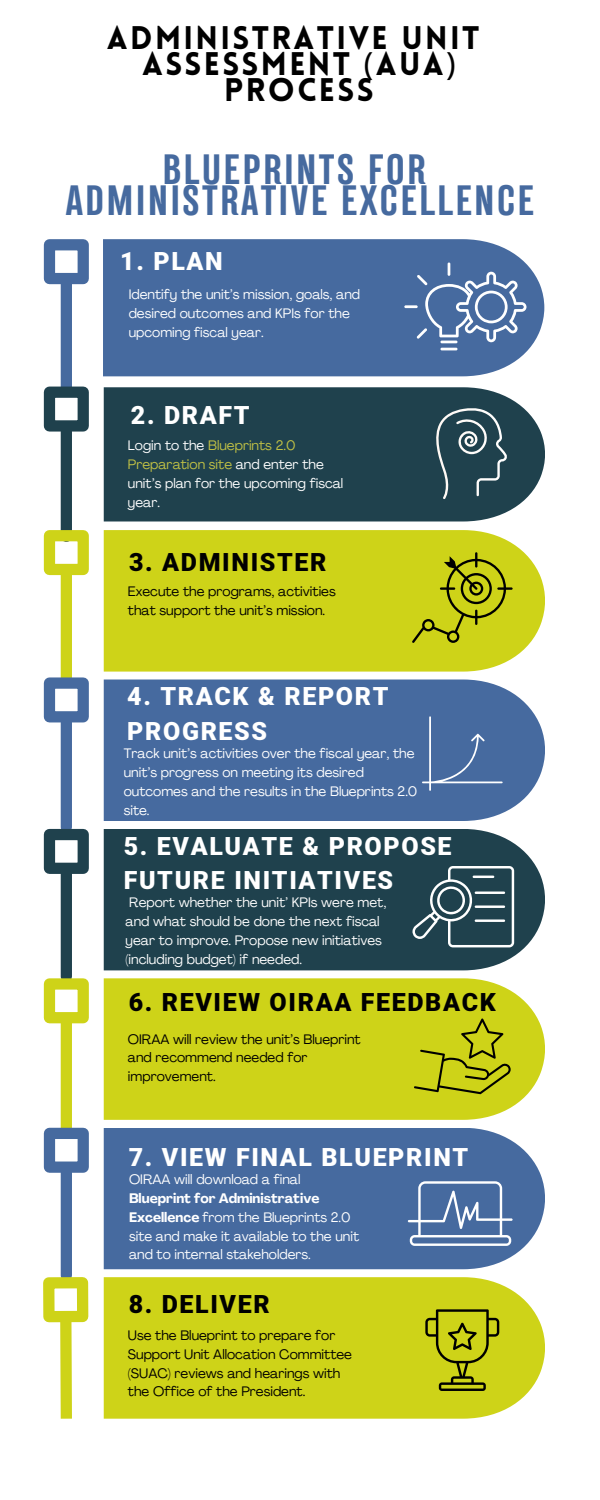
<style>
.page{position:relative;width:600px;height:1500px;background:#fff}
.page>*{position:absolute;margin:0;border:0;box-sizing:border-box;transform-origin:0 0}
.t1{font:700 38.7px/31.5px "TT Backwards Sans";letter-spacing:.055em;color:#466a9f;text-align:center}
.t2{font:900 32px/26.2px "Lovelo";letter-spacing:.075em;color:#000;text-align:center}
.t3{font:900 25px/34.5px "Mardoto";letter-spacing:.065em;color:#fff}
.t4{font:900 25px "Mardoto";letter-spacing:.065em;color:#000}
.t5{font:13.6px/18.9px "Agrandir";color:#fff}
.t6{font:13.6px/18.9px "Agrandir";color:#000}
.s1{font-family:"Noto Sans";font-weight:400}
.s2{color:#c0c045}
.s3{font-weight:700}
</style>
<div class="page">
<div style="left:61px;top:284px;width:11px;height:103px;background:#466a9f"></div>
<div style="left:44px;top:239px;width:45px;height:45px;border:11px solid #466a9f"></div>
<div style="left:61px;top:432px;width:11px;height:104px;background:#1f414d"></div>
<div style="left:44px;top:387px;width:45px;height:45px;border:11px solid #1f414d"></div>
<div style="left:61px;top:575px;width:11px;height:103px;background:#ced318"></div>
<div style="left:44px;top:530px;width:45px;height:45px;border:11px solid #ced318"></div>
<div style="left:61px;top:722px;width:11px;height:105px;background:#466a9f"></div>
<div style="left:44px;top:677px;width:45px;height:45px;border:11px solid #466a9f"></div>
<div style="left:61px;top:874px;width:11px;height:103px;background:#1f414d"></div>
<div style="left:44px;top:829px;width:45px;height:45px;border:11px solid #1f414d"></div>
<div style="left:61px;top:1023px;width:11px;height:105px;background:#ced318"></div>
<div style="left:44px;top:978px;width:45px;height:45px;border:11px solid #ced318"></div>
<div style="left:61px;top:1173px;width:11px;height:102px;background:#466a9f"></div>
<div style="left:44px;top:1128px;width:45px;height:45px;border:11px solid #466a9f"></div>
<svg style="left:55px;top:1322px;width:23px;height:97px"></svg>
<div style="left:43px;top:1277px;width:45px;height:45px;border:11px solid #ced318"></div>
<div style="left:103px;top:239px;width:441px;height:137px;background:#466a9f"></div>
<div style="left:104px;top:387px;width:441px;height:135px;background:#1f414d"></div>
<div style="left:104px;top:530px;width:441px;height:142px;background:#ced318"></div>
<div style="left:104px;top:680px;width:441px;height:141px;background:#466a9f"></div>
<div style="left:104px;top:829px;width:441px;height:141px;background:#1f414d"></div>
<div style="left:104px;top:978px;width:441px;height:142px;background:#ced318"></div>
<div style="left:104px;top:1128px;width:441px;height:141px;background:#466a9f"></div>
<div style="left:104px;top:1277px;width:441px;height:142px;background:#ced318"></div>
<svg style="left:404px;top:262px;width:123px;height:88px;background:#6180ad"></svg>
<svg style="left:414px;top:1019px;width:97px;height:75px;background:#b5ba15"></svg>
<svg style="left:425px;top:1309px;width:74px;height:82px;background:#a5a913"></svg>
<svg style="left:431px;top:407px;width:76px;height:92px;background:#3b5863"></svg>
<svg style="left:412px;top:866px;width:102px;height:81px;background:#47636d"></svg>
<svg style="left:422px;top:716px;width:81px;height:75px;background:#5274a5"></svg>
<svg style="left:412px;top:552px;width:101px;height:91px;background:#b2b714"></svg>
<svg style="left:408px;top:1181px;width:105px;height:65px;background:#6c88b2"></svg>
<h3 class="t2" style="left:107px;top:27px;width:374px">ADMINISTRATIVE UNIT<br>ASSESSMENT <span class="s1">(</span>AUA<span class="s1">)<br></span>PROCESS</h3>
<h1 class="t1" style="left:66px;top:157px;width:470px">BLUEPRINTS FOR<br>ADMINISTRATIVE EXCELLENCE</h1>
<h2 class="t3" style="left:120px;top:244px;width:104px">1. PLAN</h2>
<p class="t5" style="left:129px;top:286px;width:233px">Identify the unit’s mission, goals, and desired outcomes and KPIs for the upcoming fiscal year.</p>
<h3 class="t3" style="left:131px;top:399px;width:120px">2. DRAFT</h3>
<p class="t5" style="left:128px;top:437px;width:217px">Login to the <span class="s2">Blueprints 2.0<br>Preparation site</span> and enter the unit’s plan for the upcoming fiscal year.</p>
<p class="t4" style="left:129px;top:547px;width:199px">3. ADMINISTER</p>
<p class="t6" style="left:128px;top:583px;width:209px">Execute the programs, activities that support the unit’s mission.</p>
<p class="t3" style="left:127px;top:679px;width:263px">4. TRACK &amp; REPORT<br>PROGRESS</p>
<h3 class="t5" style="left:124px;top:745px;width:295px">Track unit’s activities over the fiscal year, the unit’s progress on meeting its desired outcomes and the results in the Blueprints 2.0 site.</h3>
<p class="t3" style="left:124px;top:829px;width:329px">5. EVALUATE &amp; PROPOSE<br>FUTURE INITIATIVES</p>
<p class="t5" style="left:126px;top:894px;width:262px">Report whether the unit’ KPIs were met, and what should be done the next fiscal year to improve. Propose new initiatives (including budget) if needed.</p>
<p class="t4" style="left:129px;top:988px;width:369px">6. REVIEW OIRAA FEEDBACK</p>
<p class="t6" style="left:128px;top:1031px;width:234px">OIRAA will review the unit’s Blueprint and recommend needed for improvement.</p>
<h3 class="t3" style="left:129px;top:1140px;width:341px">7. VIEW FINAL BLUEPRINT</h3>
<p class="t5" style="left:129px;top:1171px;width:232px">OIRAA will download a final<br><span class="s3">Blueprint for Administrative<br>Excellence</span> from the Blueprints 2.0 site and make it available to the unit and to internal stakeholders.</p>
<p class="t4" style="left:129px;top:1290px;width:143px">8. DELIVER</p>
<h3 class="t6" style="left:128px;top:1327px;width:226px">Use the Blueprint to prepare for<br>Support Unit Allocation Committee (SUAC) reviews and hearings with the Office of the President.</h3>
</div>
